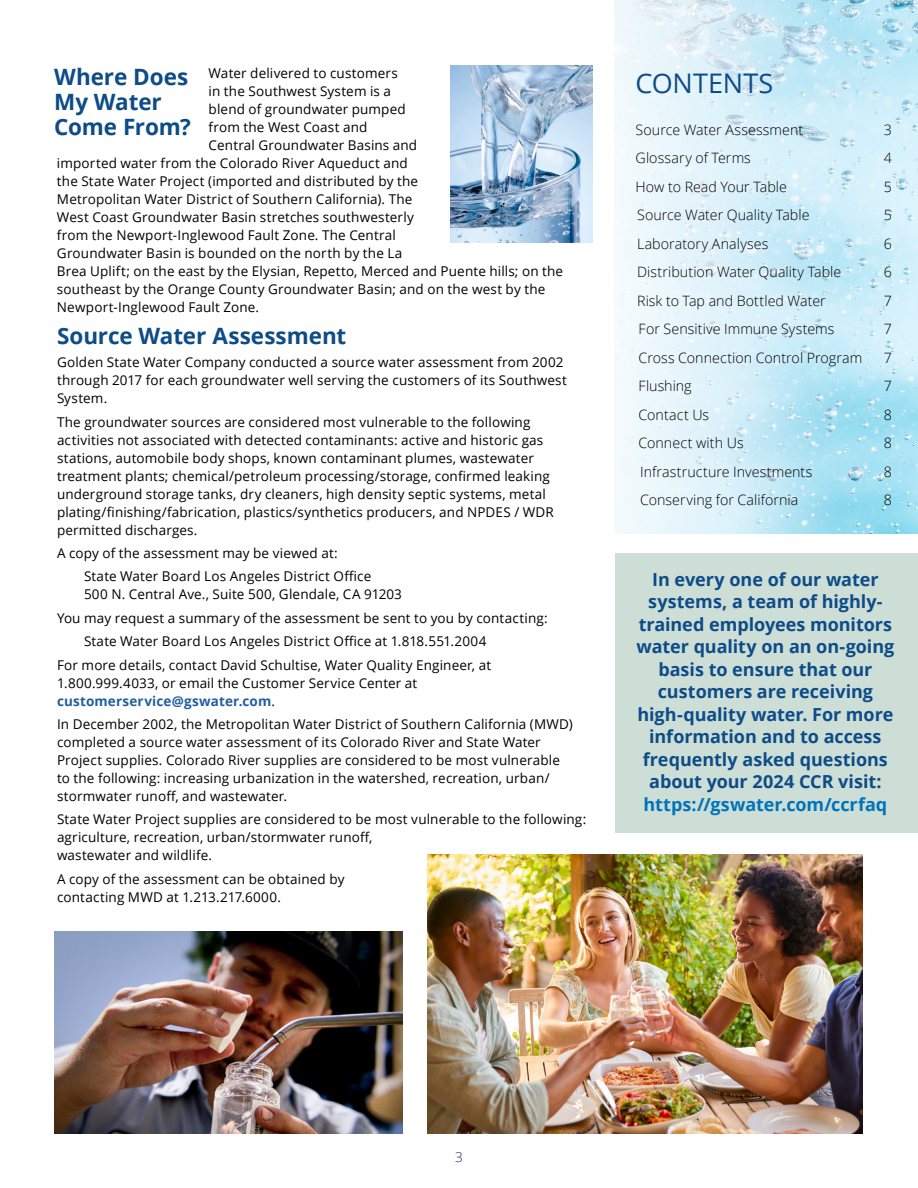
<style>
.page{position:relative;width:918px;height:1188px;background:#fff}
.page>*{position:absolute;margin:0;border:0;box-sizing:border-box;transform-origin:0 0}
.t1{font:27px "Open Sans";letter-spacing:.005em;color:#0d4c87}
.t2{font:700 22.5px/25.2px "Open Sans";letter-spacing:-.005em;color:#0d4c87}
.t3{font:700 18px/22.5px "Open Sans";letter-spacing:-.005em;color:#0d4c87;text-align:center}
.t4{font:700 18px "Open Sans";letter-spacing:-.005em;color:#0073ba}
.t5{font:300 14.25px "Open Sans";letter-spacing:.005em;color:#000}
.t6{font:13.5px/18px "Open Sans";letter-spacing:.01em;color:#000}
.t7{font:300 13.5px "Open Sans";color:#1a2d5c}
.s1{font-weight:700;color:#215e9e}
</style>
<div class="page">
<img style="left:615px;top:0;width:303px;height:534px">
<img style="left:450px;top:65px;width:143px;height:178px">
<div style="left:616px;top:553px;width:302px;height:280px;background:#cdded7"></div>
<img style="left:427px;top:854px;width:436px;height:279px">
<img style="left:54px;top:932px;width:348px;height:201px">
<p class="t6" style="left:209px;top:64px;width:191px">Water delivered to customers</p>
<p class="t6" style="left:209px;top:82px;width:184px">in the Southwest System is a</p>
<p class="t6" style="left:209px;top:100px;width:199px">blend of groundwater pumped</p>
<p class="t6" style="left:209px;top:118px;width:160px">from the West Coast and</p>
<p class="t6" style="left:209px;top:136px;width:210px">Central Groundwater Basins and</p>
<p class="t6" style="left:57px;top:154px;width:352px">imported water from the Colorado River Aqueduct and</p>
<p class="t6" style="left:57px;top:172px;width:363px">the State Water Project (imported and distributed by the</p>
<p class="t6" style="left:57px;top:190px;width:357px">Metropolitan Water District of Southern California). The</p>
<p class="t6" style="left:57px;top:208px;width:358px">West Coast Groundwater Basin stretches southwesterly</p>
<p class="t6" style="left:57px;top:226px;width:340px">from the Newport-Inglewood Fault Zone. The Central</p>
<p class="t6" style="left:57px;top:244px;width:347px">Groundwater Basin is bounded on the north by the La</p>
<p class="t6" style="left:57px;top:262px;width:508px">Brea Uplift; on the east by the Elysian, Repetto, Merced and Puente hills; on the</p>
<p class="t6" style="left:57px;top:280px;width:490px">southeast by the Orange County Groundwater Basin; and on the west by the</p>
<p class="t6" style="left:57px;top:298px;width:204px">Newport-Inglewood Fault Zone.</p>
<h2 class="t2" style="left:57px;top:323px;width:291px">Source Water Assessment</h2>
<p class="t6" style="left:57px;top:353px;width:511px">Golden State Water Company conducted a source water assessment from 2002 through 2017 for each groundwater well serving the customers of its Southwest<br>System.</p>
<p class="t6" style="left:57px;top:412px;width:498px">The groundwater sources are considered most vulnerable to the following activities not associated with detected contaminants: active and historic gas stations, automobile body shops, known contaminant plumes, wastewater treatment plants; chemical/petroleum processing/storage, confirmed leaking underground storage tanks, dry cleaners, high density septic systems, metal plating/finishing/fabrication, plastics/synthetics producers, and NPDES / WDR permitted discharges.</p>
<p class="t6" style="left:84px;top:541px;width:289px;line-height:23.4px;text-indent:-27px">A copy of the assessment may be viewed at:<br>State Water Board Los Angeles District Office</p>
<p class="t6" style="left:84px;top:585px;width:320px">500 N. Central Ave., Suite 500, Glendale, CA 91203</p>
<p class="t6" style="left:57px;top:609px;width:492px">You may request a summary of the assessment be sent to you by contacting:</p>
<p class="t6" style="left:84px;top:632px;width:404px">State Water Board Los Angeles District Office at 1.818.551.2004</p>
<p class="t6" style="left:57px;top:655px;width:436px">For more details, contact David Schultise, Water Quality Engineer, at</p>
<p class="t6" style="left:57px;top:673px;width:362px">1.800.999.4033, or email the Customer Service Center at <span class="s1">customerservice@gswater.com</span>.</p>
<p class="t6" style="left:57px;top:715px;width:517px">In December 2002, the Metropolitan Water District of Southern California (MWD) completed a source water assessment of its Colorado River and State Water Project supplies. Colorado River supplies are considered to be most vulnerable to the following: increasing urbanization in the watershed, recreation, urban/ stormwater runoff, and wastewater.</p>
<p class="t6" style="left:57px;top:810px;width:531px">State Water Project supplies are considered to be most vulnerable to the following: agriculture, recreation, urban/stormwater runoff,<br>wastewater and wildlife.</p>
<p class="t6" style="left:57px;top:870px;width:289px">A copy of the assessment can be obtained by contacting MWD at 1.213.217.6000.</p>
<h2 class="t2" style="left:54px;top:63px;width:139px">Where Does<br>My Water<br>Come From?</h2>
<h1 class="t1" style="left:636px;top:64px;width:139px">CONTENTS</h1>
<p class="t5" style="left:636px;top:120px;width:169px">Source Water Assessment</p>
<p class="t5" style="left:884px;top:120px;width:10px">3</p>
<p class="t5" style="left:636px;top:148px;width:117px">Glossary of Terms</p>
<p class="t5" style="left:884px;top:148px;width:10px">4</p>
<p class="t5" style="left:636px;top:177px;width:153px">How to Read Your Table</p>
<p class="t5" style="left:884px;top:177px;width:10px">5</p>
<p class="t5" style="left:637px;top:205px;width:174px">Source Water Quality Table</p>
<p class="t5" style="left:884px;top:205px;width:10px">5</p>
<p class="t5" style="left:637px;top:234px;width:133px">Laboratory Analyses</p>
<p class="t5" style="left:884px;top:234px;width:10px">6</p>
<p class="t5" style="left:637px;top:262px;width:206px">Distribution Water Quality Table</p>
<p class="t5" style="left:884px;top:262px;width:10px">6</p>
<p class="t5" style="left:637px;top:291px;width:190px">Risk to Tap and Bottled Water</p>
<p class="t5" style="left:884px;top:291px;width:10px">7</p>
<p class="t5" style="left:639px;top:319px;width:197px">For Sensitive Immune Systems</p>
<p class="t5" style="left:884px;top:319px;width:10px">7</p>
<p class="t5" style="left:639px;top:348px;width:225px">Cross Connection Control Program</p>
<p class="t5" style="left:884px;top:348px;width:10px">7</p>
<p class="t5" style="left:639px;top:376px;width:55px">Flushing</p>
<p class="t5" style="left:884px;top:376px;width:10px">7</p>
<p class="t5" style="left:639px;top:405px;width:72px">Contact Us</p>
<p class="t5" style="left:884px;top:405px;width:10px">8</p>
<p class="t5" style="left:639px;top:433px;width:107px">Connect with Us</p>
<p class="t5" style="left:884px;top:433px;width:10px">8</p>
<p class="t5" style="left:640px;top:462px;width:174px">Infrastructure Investments</p>
<p class="t5" style="left:884px;top:462px;width:10px">8</p>
<p class="t5" style="left:640px;top:490px;width:160px">Conserving for California</p>
<p class="t5" style="left:884px;top:490px;width:10px">8</p>
<p class="t3" style="left:637px;top:567px;width:259px">In every one of our water systems, a team of highly&shy;trained employees monitors water quality on an on‑going basis to ensure that our customers are receiving high‑quality water. For more information and to access frequently asked questions about your 2024 CCR visit:</p>
<h3 class="t4" style="left:644px;top:791px;width:245px">https://gswater.com/ccrfaq</h3>
<p class="t7" style="left:455px;top:1147px;width:9px">3</p>
</div>
